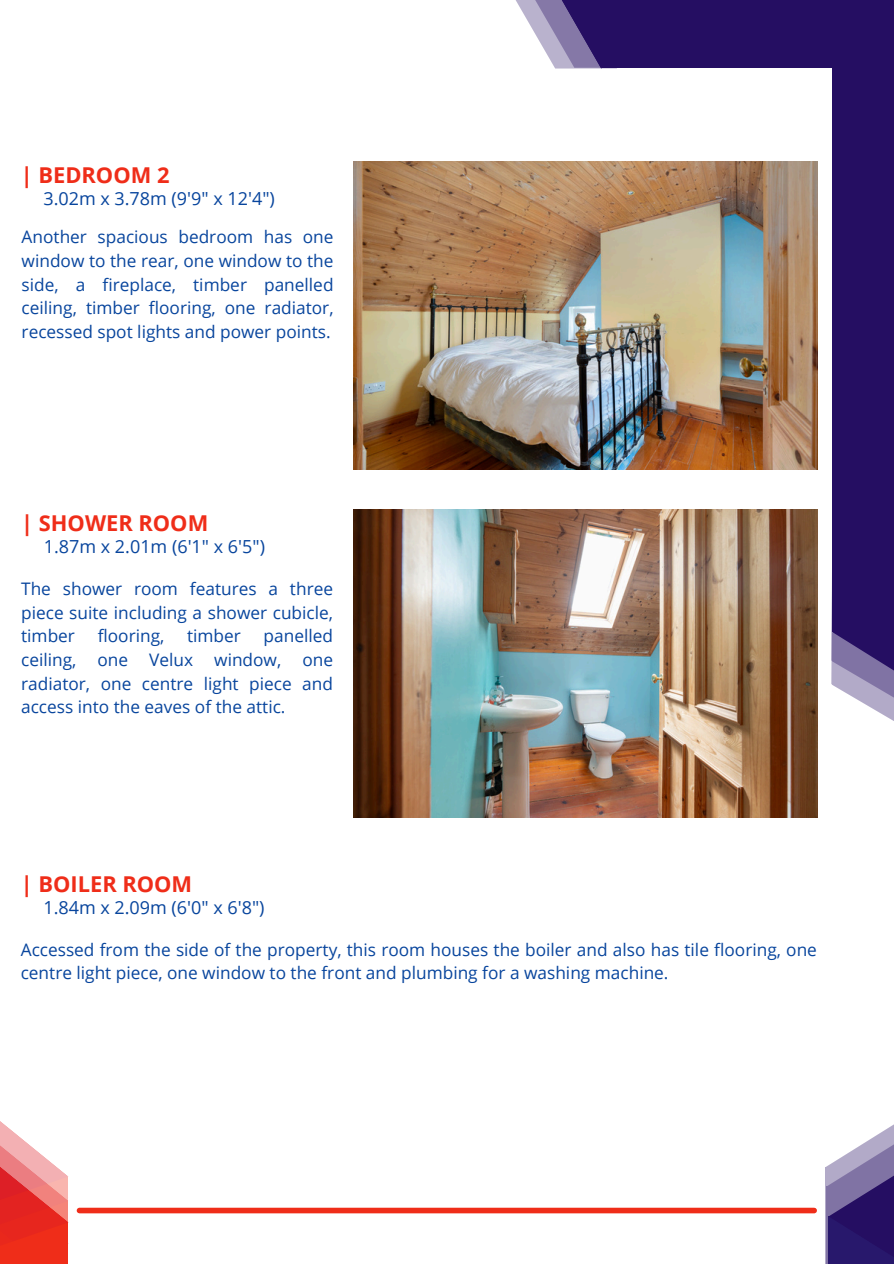
<style>
.page{position:relative;width:894px;height:1264px;background:#fff}
.page>*{position:absolute;margin:0;border:0;box-sizing:border-box;transform-origin:0 0}
.t1{font:700 21.9px "Open Sans";color:#ef2d19}
.t2{font:18px "Open Sans";color:#08459d}
.t3{font:17.25px/23.7px "Open Sans";color:#08459d;text-align:justify}
</style>
<div class="page">
<svg style="left:515px;top:0;width:13px;height:21px"></svg>
<svg style="left:528px;top:0;width:27px;height:68px;fill:#b9b2cd"></svg>
<div style="left:602px;top:0;width:291px;height:68px;background:#250e62"></div>
<svg style="left:831px;top:585px;width:62px;height:136px"></svg>
<div style="left:832px;top:0;width:61px;height:631px;background:#250e62"></div>
<svg style="left:832px;top:631px;width:61px;height:60px"></svg>
<svg style="left:555px;top:0;width:62px;height:69px"></svg>
<svg style="left:825px;top:1125px;width:68px;height:138px"></svg>
<svg style="left:0;top:1121px;width:69px;height:142px"></svg>
<div style="left:79px;top:1207px;width:735px;height:6px;background:#ef2d19"></div>
<img style="left:354px;top:162px;width:462px;height:307px">
<img style="left:354px;top:510px;width:462px;height:307px">
<p class="t1" style="left:21px;top:160px;width:150px">| BEDROOM 2</p>
<h1 class="t2" style="left:43px;top:186px;width:233px">3.02m x 3.78m (9'9" x 12'4")</h1>
<p class="t3" style="left:22px;top:225px;width:313px">Another spacious bedroom has one window to the rear, one window to the side, a fireplace, timber panelled ceiling, timber flooring, one radiator, recessed spot lights and power points.</p>
<h1 class="t1" style="left:21px;top:508px;width:188px">| SHOWER ROOM</h1>
<p class="t2" style="left:44px;top:534px;width:223px">1.87m x 2.01m (6'1" x 6'5")</p>
<p class="t3" style="left:21px;top:576px;width:313px">The shower room features a three piece suite including a shower cubicle, timber</p>
<p class="t3" style="left:98px;top:624px;width:68px">flooring,</p>
<p class="t3" style="left:187px;top:624px;width:55px">timber</p>
<p class="t3" style="left:21px;top:624px;width:313px;text-indent:242px">panelled ceiling, one Velux window, one radiator, one centre light piece and access into the eaves of the attic.</p>
<p class="t1" style="left:21px;top:868px;width:173px">| BOILER ROOM</p>
<h1 class="t2" style="left:43px;top:894px;width:223px">1.84m x 2.09m (6'0" x 6'8")</h1>
<p class="t3" style="left:21px;top:937px;width:797px">Accessed from the side of the property, this room houses the boiler and also has tile flooring, one centre light piece, one window to the front and plumbing for a washing machine.</p>
</div>
